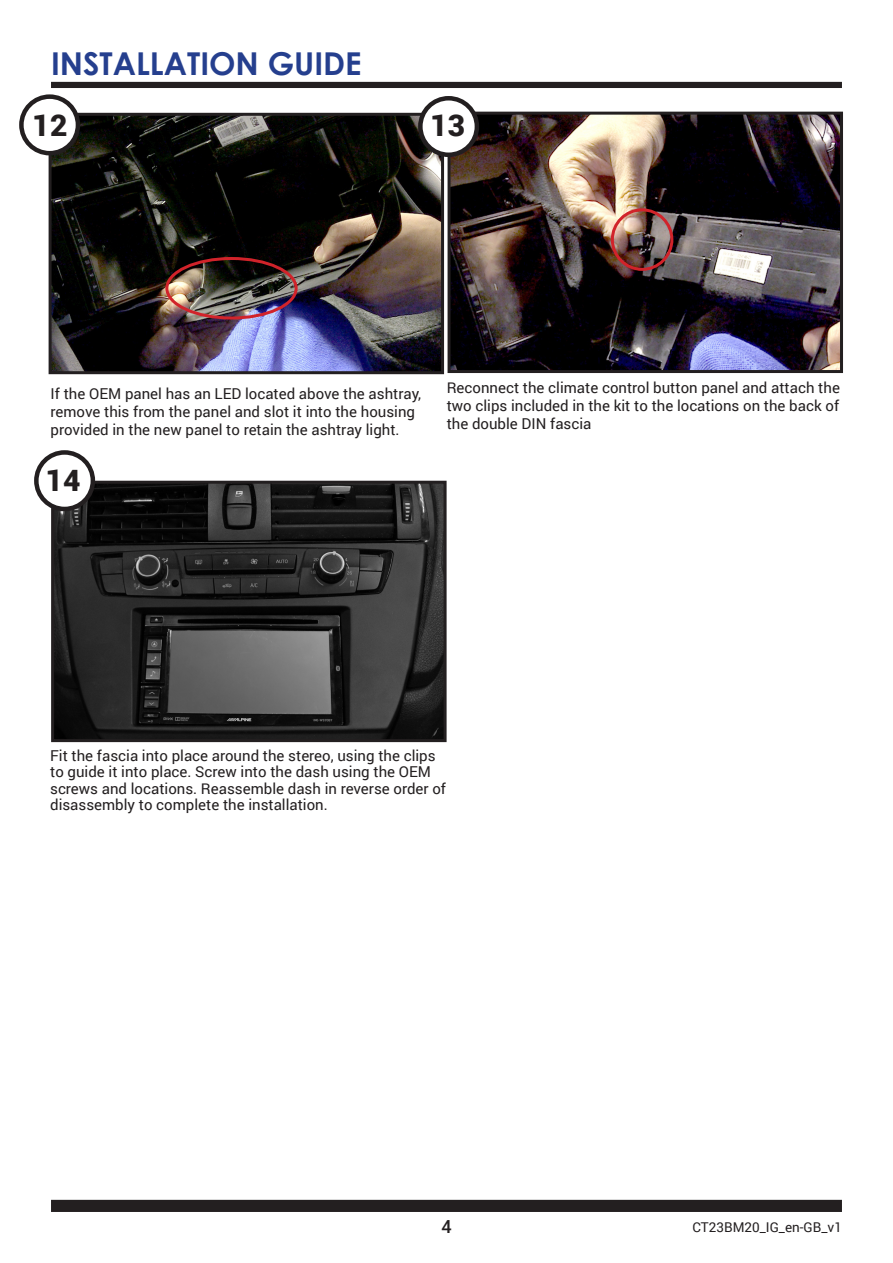
<style>
.page{position:relative;width:893px;height:1263px;background:#fff}
.page>*{position:absolute;margin:0;border:0;box-sizing:border-box;transform-origin:0 0}
.t1{font:700 31.5px "Century Gothic";color:#253f8e}
.t2{font:900 30px "Roboto";color:#231f20}
.t3{font:500 18px "Roboto";color:#231f20}
.t4{font:15px/18px "Roboto";color:#231f20}
.t5{font:13.5px "Roboto";color:#231f20}
</style>
<div class="page">
<div style="left:53px;top:1201px;width:787px;height:9px;background:#231f20"></div>
<div style="left:51px;top:1200px;width:791px;height:12px;border:3px solid #231f20"></div>
<div style="left:51px;top:82px;width:791px;height:6px;border:3px solid #231f20"></div>
<img style="left:53px;top:117px;width:387px;height:253px">
<div style="left:49px;top:113px;width:395px;height:261px;border:3px solid #231f20"></div>
<img style="left:452px;top:116px;width:387px;height:253px">
<div style="left:448px;top:112px;width:395px;height:261px;border:3px solid #231f20"></div>
<img style="left:55px;top:485px;width:388px;height:253px">
<div style="left:51px;top:481px;width:396px;height:261px;border:3px solid #231f20"></div>
<div style="left:420px;top:98px;width:57px;height:57px;background:#fff;border-radius:50%"></div>
<div style="left:418px;top:96px;width:61px;height:61px;border:4px solid #231f20;border-radius:50%"></div>
<div style="left:36px;top:452px;width:57px;height:57px;background:#fff;border-radius:50%"></div>
<div style="left:34px;top:450px;width:61px;height:61px;border:4px solid #231f20;border-radius:50%"></div>
<div style="left:611px;top:208px;width:62px;height:63px;border:3px solid #d1232a;border-radius:50%"></div>
<div style="left:165px;top:257px;width:133px;height:62px;border:3px solid #d1232a;border-radius:50%"></div>
<div style="left:21px;top:97px;width:57px;height:56px;background:#fff;border-radius:50%"></div>
<div style="left:19px;top:94px;width:61px;height:61px;border:4px solid #231f20;border-radius:50%"></div>
<p class="t1" style="left:51px;top:39px;width:312px">INSTALLATION GUIDE</p>
<p class="t2" style="left:33px;top:104px;width:36px">12</p>
<p class="t2" style="left:431px;top:104px;width:36px">13</p>
<p class="t4" style="left:51px;top:384px;width:372px">If the OEM panel has an LED located above the ashtray, remove this from the panel and slot it into the housing provided in the new panel to retain the ashtray light.</p>
<p class="t4" style="left:447px;top:378px;width:395px;text-align:justify">Reconnect the climate control button panel and attach the two clips included in the kit to the locations on the back of the double DIN fascia</p>
<p class="t2" style="left:46px;top:459px;width:36px">14</p>
<p class="t4" style="left:50px;top:747px;width:397px;line-height:16.5px">Fit the fascia into place around the stereo, using the clips to guide it into place. Screw into the dash using the OEM screws and locations. Reassemble dash in reverse order of disassembly to complete the installation.</p>
<p class="t3" style="left:441px;top:1214px;width:12px">4</p>
<p class="t5" style="left:693px;top:1218px;width:151px">CT23BM20_IG_en-GB_v1</p>
</div>
